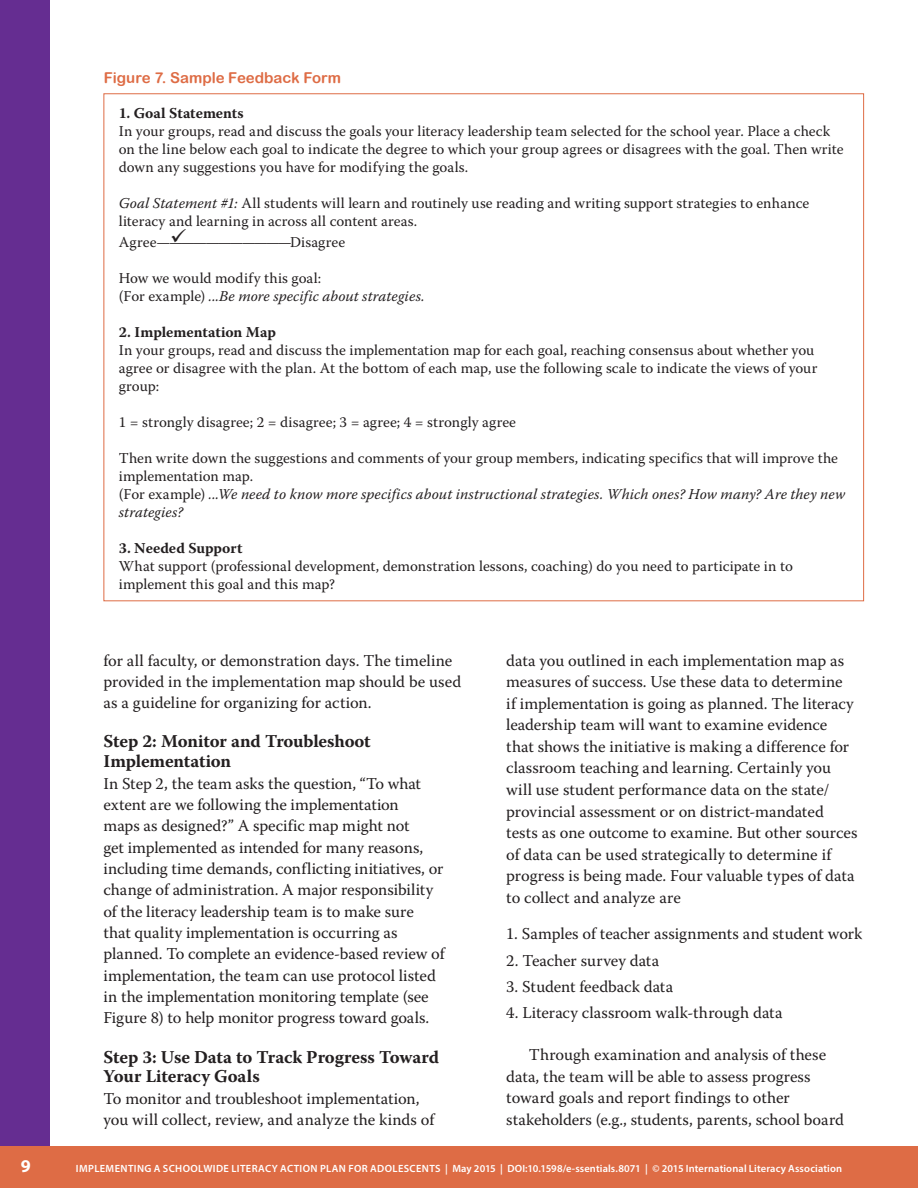
<style>
.page{position:relative;width:918px;height:1188px;background:#fff}
.page>*{position:absolute;margin:0;border:0;box-sizing:border-box;transform-origin:0 0}
.S3{font:700 18px/19.8px "Warnock Pro";letter-spacing:-.01em;color:#231f20}
.t1{font:700 18px "Myriad Pro";color:#fff}
.BCnoindent{font:16.5px/21.3px "Warnock Pro";letter-spacing:-.005em;color:#231f20}
.BCE{font:16.5px/21.6px "Warnock Pro";color:#231f20}
.List_3{font:16.5px "Warnock Pro";color:#231f20}
.List_6{font:16.5px "Warnock Pro";letter-spacing:-.01em;color:#231f20}
.FigT{font:15px/18px "Warnock Pro";letter-spacing:.005em;color:#231f20}
.FigT-2{font:italic 15px/18px "Warnock Pro";letter-spacing:.005em;color:#231f20}
.FigT-3{font:700 15px "Warnock Pro";color:#231f20}
.FigH{font:15px "Arial Rounded MT Bold";color:#de6c45}
.t2{font:600 10.5px "Myriad Pro";letter-spacing:.02em;color:#fff}
.s1{font-style:italic}
.s2{font-style:normal}
</style>
<div class="page">
<div style="left:0;top:0;width:50px;height:1147px;background:#652d91"></div>
<div style="left:0;top:1147px;width:918px;height:41px;background:#de6c45"></div>
<p class="FigH" style="left:104px;top:69px;width:239px">Figure 7. Sample Feedback Form</p>
<p class="FigT-3" style="left:119px;top:104px;width:126px">1. Goal Statements</p>
<p class="FigT" style="left:119px;top:122px;width:726px">In your groups, read and discuss the goals your literacy leadership team selected for the school year. Place a check on the line below each goal to indicate the degree to which your group agrees or disagrees with the goal. Then write down any suggestions you have for modifying the goals.</p>
<p class="FigT" style="left:119px;top:194px;width:692px"><span class="s1">Goal Statement #1:</span> All students will learn and routinely use reading and writing support strategies to enhance literacy and learning in across all content areas.</p>
<p class="FigT" style="left:119px;top:233px;width:228px">Agree———————————Disagree</p>
<p class="FigT" style="left:119px;top:269px;width:204px">How we would modify this goal:</p>
<p class="FigT-2" style="left:119px;top:287px;width:307px"><span class="s2">(For example)</span> ...Be more specific about strategies.</p>
<p class="FigT-3" style="left:119px;top:323px;width:159px">2. Implementation Map</p>
<p class="FigT" style="left:119px;top:341px;width:700px">In your groups, read and discuss the implementation map for each goal, reaching consensus about whether you agree or disagree with the plan. At the bottom of each map, use the following scale to indicate the views of your group:</p>
<p class="FigT" style="left:119px;top:413px;width:399px">1 = strongly disagree; 2 = disagree; 3 = agree; 4 = strongly agree</p>
<p class="FigT" style="left:119px;top:449px;width:721px">Then write down the suggestions and comments of your group members, indicating specifics that will improve the implementation map.</p>
<p class="FigT-2" style="left:119px;top:485px;width:728px"><span class="s2">(For example)</span> ...We need to know more specifics about instructional strategies. Which ones? How many? Are they new strategies?</p>
<p class="FigT-3" style="left:119px;top:539px;width:125px">3. Needed Support</p>
<p class="FigT" style="left:119px;top:557px;width:676px">What support (professional development, demonstration lessons, coaching) do you need to participate in to implement this goal and this map?</p>
<p class="BCnoindent" style="left:104px;top:649px;width:359px">for all faculty, or demonstration days. The timeline provided in the implementation map should be used as a guideline for organizing for action.</p>
<p class="S3" style="left:104px;top:731px;width:269px">Step 2: Monitor and Troubleshoot<br>Implementation</p>
<p class="BCnoindent" style="left:104px;top:772px;width:343px">In Step 2, the team asks the question, “To what extent are we following the implementation<br>maps as designed?” A specific map might not<br>get implemented as intended for many reasons, including time demands, conflicting initiatives, or change of administration. A major responsibility of the literacy leadership team is to make sure that quality implementation is occurring as planned. To complete an evidence-based review of implementation, the team can use protocol listed in the implementation monitoring template (see Figure 8) to help monitor progress toward goals.</p>
<p class="S3" style="left:104px;top:1046px;width:337px">Step 3: Use Data to Track Progress Toward<br>Your Literacy Goals</p>
<p class="BCnoindent" style="left:104px;top:1087px;width:332px">To monitor and troubleshoot implementation, you will collect, review, and analyze the kinds of</p>
<p class="BCnoindent" style="left:506px;top:649px;width:353px">data you outlined in each implementation map as measures of success. Use these data to determine<br>if implementation is going as planned. The literacy leadership team will want to examine evidence that shows the initiative is making a difference for classroom teaching and learning. Certainly you will use student performance data on the state/ provincial assessment or on district-mandated tests as one outcome to examine. But other sources of data can be used strategically to determine if progress is being made. Four valuable types of data to collect and analyze are</p>
<p class="List_6" style="left:506px;top:924px;width:358px">1. Samples of teacher assignments and student work</p>
<p class="List_3" style="left:506px;top:950px;width:154px">2. Teacher survey data</p>
<p class="List_3" style="left:506px;top:976px;width:168px">3. Student feedback data</p>
<p class="List_3" style="left:506px;top:1002px;width:278px">4. Literacy classroom walk-through data</p>
<p class="BCE" style="left:506px;top:1044px;width:339px;text-indent:23px">Through examination and analysis of these data, the team will be able to assess progress toward goals and report findings to other stakeholders (e.g., students, parents, school board</p>
<p class="t1" style="left:21px;top:1154px;width:11px">9</p>
<p class="t2" style="left:76px;top:1162px;width:768px">IMPLEMENTING A SCHOOLWIDE LITERACY ACTION PLAN FOR ADOLESCENTS | May 2015 | DOI:10.1598/e-ssentials.8071 | © 2015 International Literacy Association</p>
</div>
